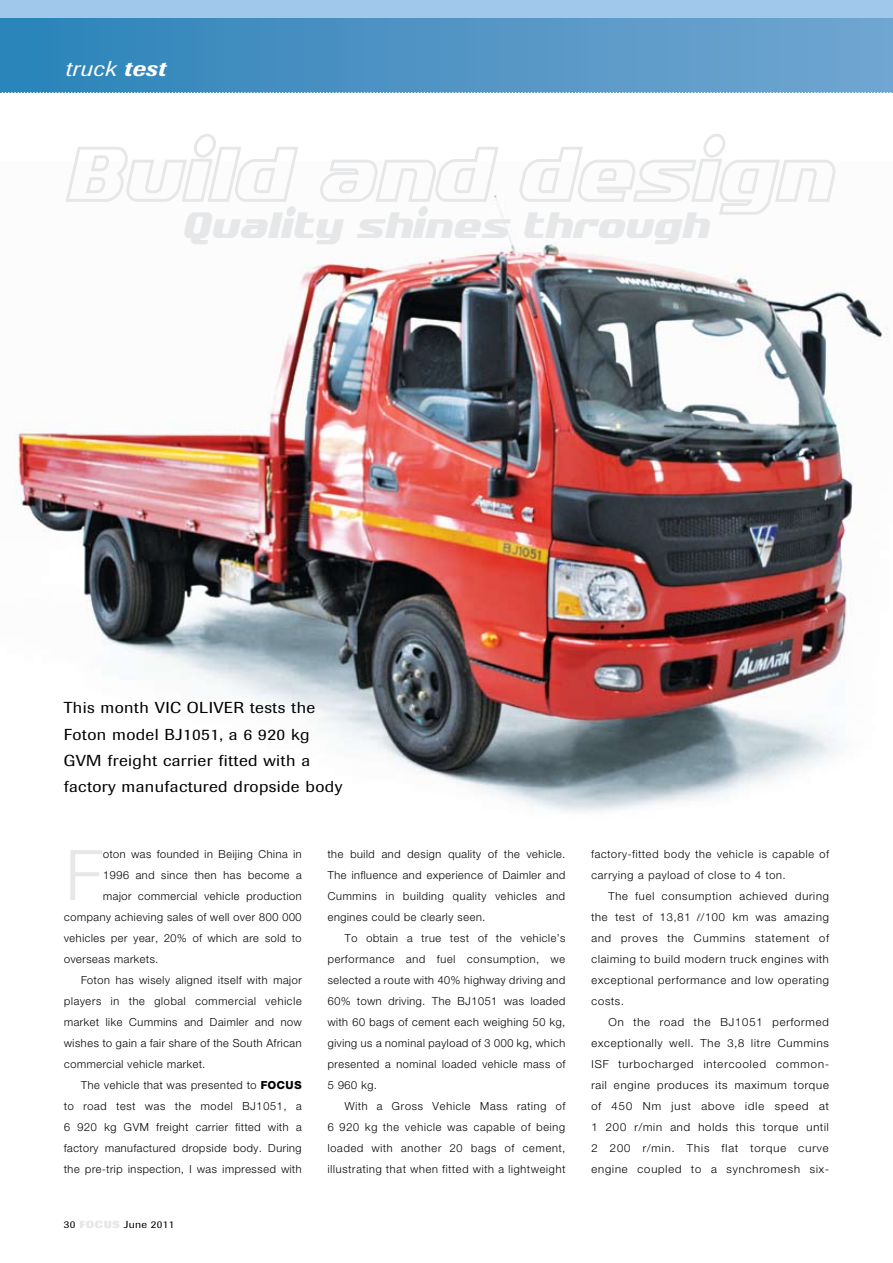
<style>
.page{position:relative;width:893px;height:1263px;background:#fff}
.page>*{position:absolute;margin:0;border:0;box-sizing:border-box;transform-origin:0 0}
.t1{font:300 66.15px "BMW Helvetica";color:#e6e7e8}
.t2{font:italic 700 44.4px "SF Quartzite";color:#e6e7e8;scale:.83 1}
.t3{font:italic 21.3px "Imago";letter-spacing:.02em;color:#fff;scale:1.11 1}
.t4{font:15.75px/26.2px "Imago";letter-spacing:.02em;color:#000;scale:1.11 1}
.t5{font:300 10.5px/21px "BMW Helvetica";color:#000;text-align:justify}
.t6{font:300 10.5px/21px "BMW Helvetica";letter-spacing:.02em;color:#000}
.t7{font:10.2px "Imago";letter-spacing:.02em;color:#000;scale:1.11 1}
.s1{font-weight:500}
.s2{font-weight:800}
.s3{font-weight:800;color:#e6e7e8}
.s4{font-family:"Ribbon 131 BT";font-weight:700}
</style>
<div class="page">
<div style="left:0;top:0;width:893px;height:93px;background:linear-gradient(to right,#2c83b9,#73a6d1)"></div>
<div style="left:0;top:0;width:893px;height:17px;background:#a0c8eb"></div>
<svg style="left:0;top:92px;width:893px;height:1px"></svg>
<img style="left:15px;top:166px;width:873px;height:646px">
<svg style="left:64px;top:134px;width:236px;height:70px"></svg>
<svg style="left:319px;top:147px;width:181px;height:57px"></svg>
<svg style="left:518px;top:134px;width:316px;height:82px"></svg>
<h3 class="t3" style="left:64px;top:57px;width:93px">truck <span class="s1">test</span></h3>
<h2 class="t2" style="left:182px;top:204px;width:635px">Quality shines through</h2>
<h3 class="t4" style="left:64px;top:695px;width:252px">This month Vic Oliver tests the<br>Foton model BJ1051, a 6 920 kg<br>GVM freight carrier fitted with a factory manufactured dropside body</h3>
<h1 class="t1" style="left:64px;top:832px;width:41px">F</h1>
<p class="t5" style="left:103px;top:843px;width:201px">oton was founded in Beijing China in</p>
<p class="t5" style="left:103px;top:864px;width:201px">1996 and since then has become a</p>
<p class="t5" style="left:103px;top:885px;width:201px">major commercial vehicle production</p>
<p class="t5" style="left:64px;top:906px;width:240px">company achieving sales of well over 800 000</p>
<p class="t5" style="left:64px;top:927px;width:240px">vehicles per year, 20% of which are sold to</p>
<p class="t5" style="left:64px;top:948px;width:96px">overseas markets.</p>
<p class="t5" style="left:81px;top:969px;width:223px">Foton has wisely aligned itself with major</p>
<p class="t5" style="left:64px;top:990px;width:240px">players in the global commercial vehicle</p>
<p class="t5" style="left:64px;top:1011px;width:240px">market like Cummins and Daimler and now</p>
<p class="t5" style="left:64px;top:1032px;width:240px">wishes to gain a fair share of the South African</p>
<p class="t5" style="left:64px;top:1053px;width:143px">commercial vehicle market.</p>
<p class="t5" style="left:81px;top:1074px;width:223px">The vehicle that was presented to <span class="s2">FOCUS</span></p>
<p class="t5" style="left:64px;top:1095px;width:240px">to road test was the model BJ1051, a</p>
<p class="t5" style="left:64px;top:1116px;width:240px">6 920 kg GVM freight carrier fitted with a</p>
<p class="t5" style="left:64px;top:1137px;width:240px">factory manufactured dropside body. During</p>
<p class="t5" style="left:64px;top:1158px;width:240px">the pre-trip inspection, I was impressed with</p>
<p class="t7" style="left:64px;top:1219px;width:101px">30 <span class="s3">FOCUS</span> June 2011</p>
<p class="t5" style="left:327px;top:843px;width:240px">the build and design quality of the vehicle.<br>The influence and experience of Daimler and Cummins in building quality vehicles and engines could be clearly seen.</p>
<p class="t5" style="left:327px;top:927px;width:240px;text-indent:17px">To obtain a true test of the vehicle’s performance and fuel consumption, we selected a route with 40% highway driving and 60% town driving. The BJ1051 was loaded with 60 bags of cement each weighing 50 kg, giving us a nominal payload of 3 000 kg, which presented a nominal loaded vehicle mass of 5 960 kg.</p>
<p class="t5" style="left:327px;top:1095px;width:240px;text-indent:17px">With a Gross Vehicle Mass rating of 6 920 kg the vehicle was capable of being loaded with another 20 bags of cement, illustrating that when fitted with a lightweight</p>
<p class="t6" style="left:591px;top:843px;width:240px">factory-fitted body the vehicle is capable of carrying a payload of close to 4 ton.</p>
<p class="t5" style="left:591px;top:885px;width:240px;text-indent:17px">The fuel consumption achieved during the test of 13,81 <span class="s4">l</span>/100 km was amazing and proves the Cummins statement of claiming to build modern truck engines with exceptional performance and low operating costs.</p>
<p class="t5" style="left:591px;top:1011px;width:240px;text-indent:17px">On the road the BJ1051 performed exceptionally well. The 3,8 litre Cummins ISF turbocharged intercooled common&shy;rail engine produces its maximum torque of 450 Nm just above idle speed at 1 200 r/min and holds this torque until 2 200 r/min. This flat torque curve engine coupled to a synchromesh six-</p>
</div>
